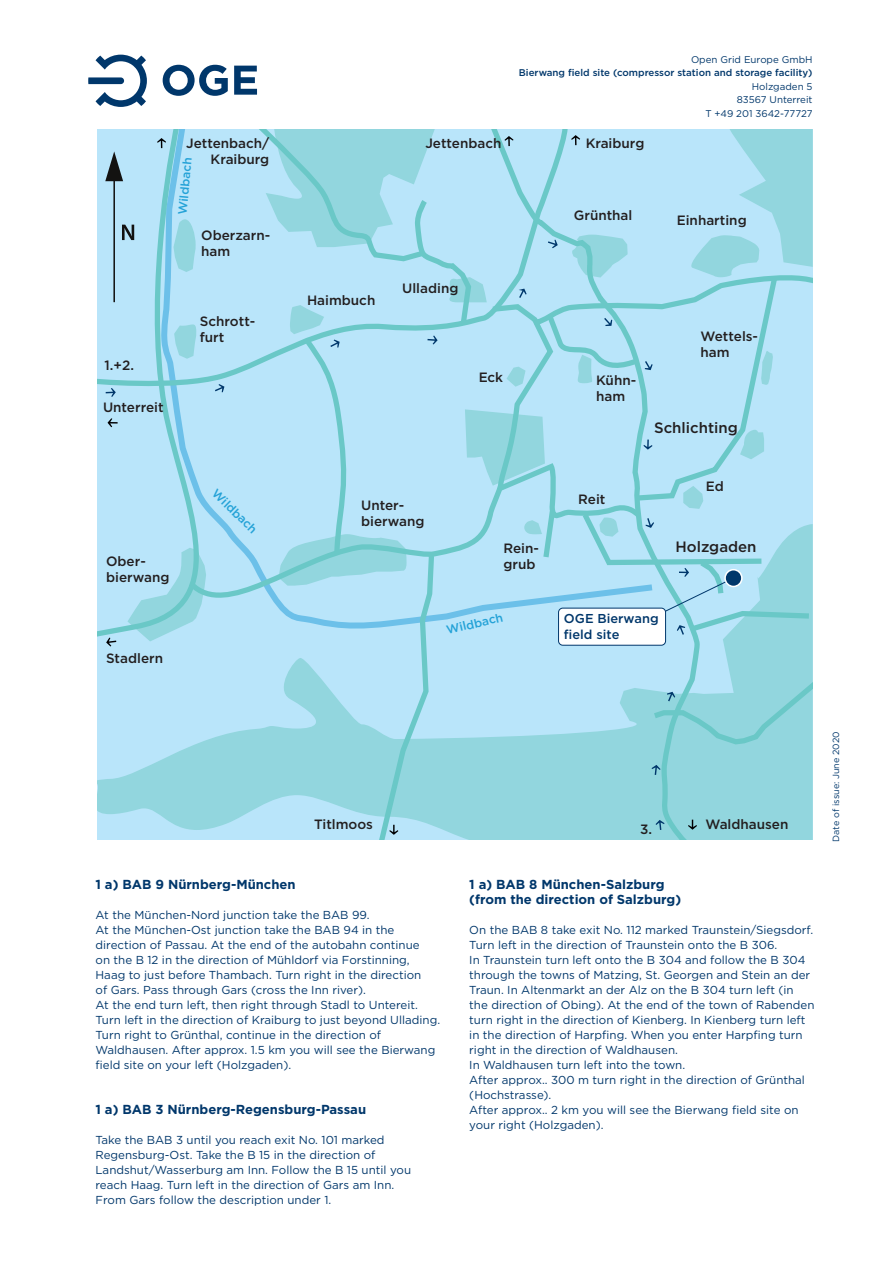
<style>
.page{position:relative;width:893px;height:1263px;background:#fff}
.page>*{position:absolute;margin:0;border:0;box-sizing:border-box;transform-origin:0 0}
.t1{font:500 15px "Gotham";color:#231f20}
.t2{font:500 13.5px/16.2px "Gotham";color:#231f20}
.t3{font:700 13.05px/15px "Gotham";color:#00376b}
.t4{font:500 12.9px/15.8px "Gotham";color:#00376b}
.t5{font:500 12px "Gotham";color:#24a2d7}
.t6{font:11.55px/15px "Gotham";color:#00376b}
.t7{font:9.75px/13.5px "Gotham";color:#00376b;text-align:right}
.t8{font:500 9.75px "Gotham";color:#00376b}
.t9{font:9px "Gotham";color:#00376b}
</style>
<div class="page">
<svg style="left:97px;top:629px;width:156px;height:211px;fill:#b9e5fa"></svg>
<svg style="left:97px;top:129px;width:144px;height:513px"></svg>
<svg style="left:184px;top:301px;width:69px;height:319px"></svg>
<svg style="left:106px;top:388px;width:10px;height:9px"></svg>
<svg style="left:215px;top:384px;width:9px;height:8px"></svg>
<svg style="left:157px;top:138px;width:9px;height:10px"></svg>
<svg style="left:108px;top:418px;width:10px;height:9px"></svg>
<svg style="left:106px;top:638px;width:10px;height:8px"></svg>
<svg style="left:122px;top:225px;width:12px;height:15px"></svg>
<svg style="left:105px;top:151px;width:18px;height:30px"></svg>
<hr style="left:113px;top:173px;width:2px;height:129px;background:#131211">
<svg style="left:253px;top:129px;width:560px;height:711px"></svg>
<div style="left:558px;top:608px;width:108px;height:37px;background:#fff;border-radius:4px"></div>
<div style="left:558px;top:608px;width:108px;height:37px;border:1px solid #00376b;border-radius:4px"></div>
<div style="left:725px;top:570px;width:17px;height:16px;background:#00376b;border-radius:50%"></div>
<div style="left:724px;top:569px;width:19px;height:18px;border:2px solid #fff;border-radius:50%"></div>
<svg style="left:88px;top:55px;width:59px;height:52px"></svg>
<svg style="left:163px;top:65px;width:65px;height:31px"></svg>
<svg style="left:234px;top:66px;width:23px;height:29px"></svg>
<p class="t2" style="left:105px;top:357px;width:31px">1.+2.</p>
<p class="t2" style="left:103px;top:399px;width:62px">Unterreit</p>
<p class="t7" style="left:691px;top:53px;width:123px">Open Grid Europe GmbH</p>
<p class="t8" style="left:519px;top:67px;width:295px">Bierwang field site (compressor station and storage facility)</p>
<p class="t7" style="left:705px;top:80px;width:109px">Holzgaden 5<br>83567 Unterreit<br>T +49 201 3642-77727</p>
<p class="t2" style="left:186px;top:135px;width:85px;text-align:right">Jettenbach/<br>Kraiburg</p>
<p class="t2" style="left:586px;top:135px;width:60px">Kraiburg</p>
<p class="t2" style="left:425px;top:135px;width:78px">Jettenbach</p>
<p class="t5" style="left:175px;top:214px;width:59px;rotate:-85deg">Wildbach</p>
<p class="t2" style="left:574px;top:207px;width:60px">Grünthal</p>
<p class="t2" style="left:677px;top:212px;width:71px">Einharting</p>
<p class="t2" style="left:201px;top:227px;width:71px">Oberzarn&shy;ham</p>
<p class="t2" style="left:200px;top:313px;width:57px">Schrott&shy;furt</p>
<p class="t2" style="left:307px;top:292px;width:70px">Haimbuch</p>
<p class="t2" style="left:402px;top:280px;width:58px">Ullading</p>
<p class="t2" style="left:479px;top:369px;width:26px">Eck</p>
<p class="t2" style="left:596px;top:372px;width:42px">Kühn&shy;ham</p>
<p class="t2" style="left:701px;top:328px;width:59px">Wettels&shy;ham</p>
<p class="t1" style="left:654px;top:418px;width:85px">Schlichting</p>
<p class="t2" style="left:106px;top:553px;width:65px">Ober&shy;bierwang</p>
<p class="t2" style="left:106px;top:650px;width:59px">Stadlern</p>
<p class="t5" style="left:219px;top:485px;width:59px;rotate:44deg">Wildbach</p>
<p class="t2" style="left:361px;top:497px;width:65px">Unter&shy;bierwang</p>
<p class="t2" style="left:503px;top:540px;width:37px">Rein&shy;grub</p>
<p class="t5" style="left:445px;top:622px;width:59px;rotate:-13deg">Wildbach</p>
<p class="t2" style="left:578px;top:491px;width:29px">Reit</p>
<p class="t2" style="left:706px;top:478px;width:19px">Ed</p>
<p class="t1" style="left:675px;top:536px;width:83px">Holzgaden</p>
<p class="t4" style="left:564px;top:611px;width:96px">OGE Bierwang field site</p>
<p class="t2" style="left:314px;top:816px;width:61px">Titlmoos</p>
<p class="t3" style="left:96px;top:877px;width:202px">1 a) BAB 9 Nürnberg-München</p>
<p class="t6" style="left:96px;top:907px;width:346px">At the München-Nord junction take the BAB 99.<br>At the München-Ost junction take the BAB 94 in the direction of Passau. At the end of the autobahn continue<br>on the B 12 in the direction of Mühldorf via Forstinning, Haag to just before Thambach. Turn right in the direction<br>of Gars. Pass through Gars (cross the Inn river).<br>At the end turn left, then right through Stadl to Untereit.<br>Turn left in the direction of Kraiburg to just beyond Ullading.<br>Turn right to Grünthal, continue in the direction of Waldhausen. After approx. 1.5 km you will see the Bierwang field site on your left (Holzgaden).</p>
<p class="t3" style="left:96px;top:1102px;width:272px">1 a) BAB 3 Nürnberg-Regensburg-Passau</p>
<p class="t6" style="left:96px;top:1132px;width:317px">Take the BAB 3 until you reach exit No. 101 marked Regensburg-Ost. Take the B 15 in the direction of Landshut/Wasserburg am Inn. Follow the B 15 until you reach Haag. Turn left in the direction of Gars am Inn.<br>From Gars follow the description under 1.</p>
<p class="t2" style="left:640px;top:821px;width:13px">3.</p>
<p class="t2" style="left:705px;top:816px;width:84px">Waldhausen</p>
<p class="t3" style="left:469px;top:877px;width:213px">1 a) BAB 8 München-Salzburg (from the direction of Salzburg)</p>
<p class="t6" style="left:469px;top:922px;width:347px">On the BAB 8 take exit No. 112 marked Traunstein/Siegsdorf.<br>Turn left in the direction of Traunstein onto the B 306.<br>In Traunstein turn left onto the B 304 and follow the B 304 through the towns of Matzing, St. Georgen and Stein an der Traun. In Altenmarkt an der Alz on the B 304 turn left (in the direction of Obing). At the end of the town of Rabenden turn right in the direction of Kienberg. In Kienberg turn left in the direction of Harpfing. When you enter Harpfing turn right in the direction of Waldhausen.<br>In Waldhausen turn left into the town.<br>After approx.. 300 m turn right in the direction of Grünthal (Hochstrasse).<br>After approx.. 2 km you will see the Bierwang field site on your right (Holzgaden).</p>
<p class="t9" style="left:830px;top:842px;width:112px;rotate:-90deg">Date of issue: June 2020</p>
</div>
